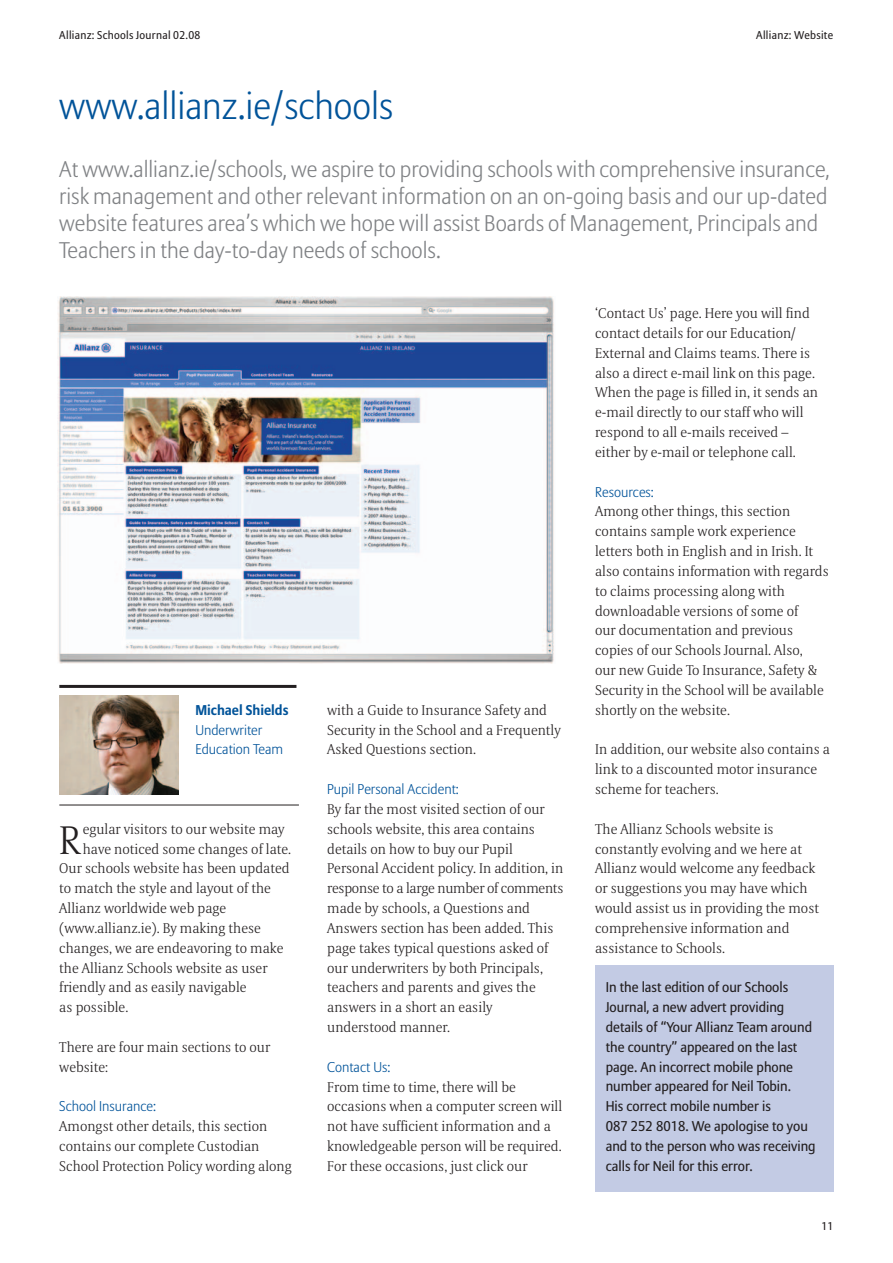
<style>
.page{position:relative;width:893px;height:1263px;background:#fff}
.page>*{position:absolute;margin:0;border:0;box-sizing:border-box;transform-origin:0 0}
.t1{font:300 39.75px "Allianz Serif";color:#231f20}
.t2{font:300 37.5px "Allianz Sans";color:#015399}
.t3{font:300 22.5px/27px "Allianz Sans";color:#808285}
.t4{font:300 14.1px/19.8px "Allianz Serif";color:#231f20}
.t5{font:14.1px/19.8px "Allianz Sans";color:#231f20}
.t6{font:300 14.1px/19.8px "Allianz Sans";color:#015399}
.t7{font:700 14.1px "Allianz Sans";color:#015399}
.t8{font:11.25px "Allianz Sans";letter-spacing:.025em;color:#231f20}
</style>
<div class="page">
<div style="left:595px;top:965px;width:238px;height:226px;background:#c3cbe4"></div>
<img style="left:58px;top:296px;width:496px;height:367px">
<img style="left:59px;top:696px;width:119px;height:99px">
<hr style="left:59px;top:685px;width:237px;height:3px;background:#231f20">
<hr style="left:59px;top:805px;width:240px;height:1px;background:#231f20">
<p class="t8" style="left:59px;top:30px;width:143px">Allianz: Schools Journal 02.08</p>
<p class="t8" style="left:756px;top:30px;width:78px">Allianz: Website</p>
<h2 class="t2" style="left:59px;top:90px;width:335px">www.allianz.ie/schools</h2>
<p class="t3" style="left:59px;top:157px;width:772px">At www.allianz.ie/schools, we aspire to providing schools with comprehensive insurance, risk management and other relevant information on an on-going basis and our up-dated website features area’s which we hope will assist Boards of Management, Principals and Teachers in the day-to-day needs of schools.</p>
<p class="t7" style="left:195px;top:704px;width:95px">Michael Shields</p>
<p class="t6" style="left:195px;top:721px;width:89px">Underwriter<br>Education Team</p>
<h1 class="t1" style="left:59px;top:823px;width:23px">R</h1>
<p class="t4" style="left:83px;top:820px;width:203px">egular visitors to our website may</p>
<p class="t4" style="left:83px;top:840px;width:210px">have noticed some changes of late.</p>
<p class="t4" style="left:59px;top:860px;width:232px">Our schools website has been updated</p>
<p class="t4" style="left:59px;top:879px;width:213px">to match the style and layout of the</p>
<p class="t4" style="left:59px;top:899px;width:169px">Allianz worldwide web page</p>
<p class="t4" style="left:59px;top:919px;width:203px">(www.allianz.ie). By making these</p>
<p class="t4" style="left:59px;top:939px;width:226px">changes, we are endeavoring to make</p>
<p class="t4" style="left:59px;top:959px;width:210px">the Allianz Schools website as user</p>
<p class="t4" style="left:59px;top:979px;width:189px">friendly and as easily navigable</p>
<p class="t4" style="left:59px;top:998px;width:70px">as possible.</p>
<p class="t4" style="left:59px;top:1038px;width:212px">There are four main sections to our website:</p>
<p class="t6" style="left:59px;top:1098px;width:98px">School Insurance:</p>
<p class="t4" style="left:59px;top:1117px;width:234px">Amongst other details, this section contains our complete Custodian<br>School Protection Policy wording along</p>
<p class="t4" style="left:327px;top:701px;width:235px">with a Guide to Insurance Safety and<br>Security in the School and a Frequently<br>Asked Questions section.</p>
<p class="t6" style="left:327px;top:780px;width:133px">Pupil Personal Accident:</p>
<p class="t4" style="left:327px;top:800px;width:238px">By far the most visited section of our schools website, this area contains details on how to buy our Pupil Personal Accident policy. In addition, in response to a large number of comments made by schools, a Questions and Answers section has been added. This page takes typical questions asked of our underwriters by both Principals, teachers and parents and gives the answers in a short an easily understood manner.</p>
<p class="t6" style="left:327px;top:1058px;width:65px">Contact Us:</p>
<p class="t4" style="left:327px;top:1078px;width:237px">From time to time, there will be occasions when a computer screen will not have sufficient information and a knowledgeable person will be required.<br>For these occasions, just click our</p>
<p class="t4" style="left:595px;top:304px;width:225px">‘Contact Us’ page. Here you will find contact details for our Education/ External and Claims teams. There is also a direct e-mail link on this page.<br>When the page is filled in, it sends an e-mail directly to our staff who will respond to all e-mails received – either by e-mail or telephone call.</p>
<p class="t6" style="left:595px;top:483px;width:60px">Resources:</p>
<p class="t4" style="left:595px;top:503px;width:235px">Among other things, this section contains sample work experience letters both in English and in Irish. It also contains information with regards to claims processing along with downloadable versions of some of<br>our documentation and previous copies of our Schools Journal. Also,<br>our new Guide To Insurance, Safety &amp; Security in the School will be available shortly on the website.</p>
<p class="t4" style="left:595px;top:741px;width:236px">In addition, our website also contains a link to a discounted motor insurance scheme for teachers.</p>
<p class="t4" style="left:595px;top:820px;width:225px">The Allianz Schools website is constantly evolving and we here at<br>Allianz would welcome any feedback or suggestions you may have which would assist us in providing the most comprehensive information and assistance to Schools.</p>
<p class="t5" style="left:606px;top:978px;width:211px">In the last edition of our Schools<br>Journal, a new advert providing details of “Your Allianz Team around the country” appeared on the last page. An incorrect mobile phone number appeared for Neil Tobin.<br>His correct mobile number is<br>087 252 8018. We apologise to you and to the person who was receiving calls for Neil for this error.</p>
<p class="t8" style="left:821px;top:1221px;width:13px">11</p>
</div>
